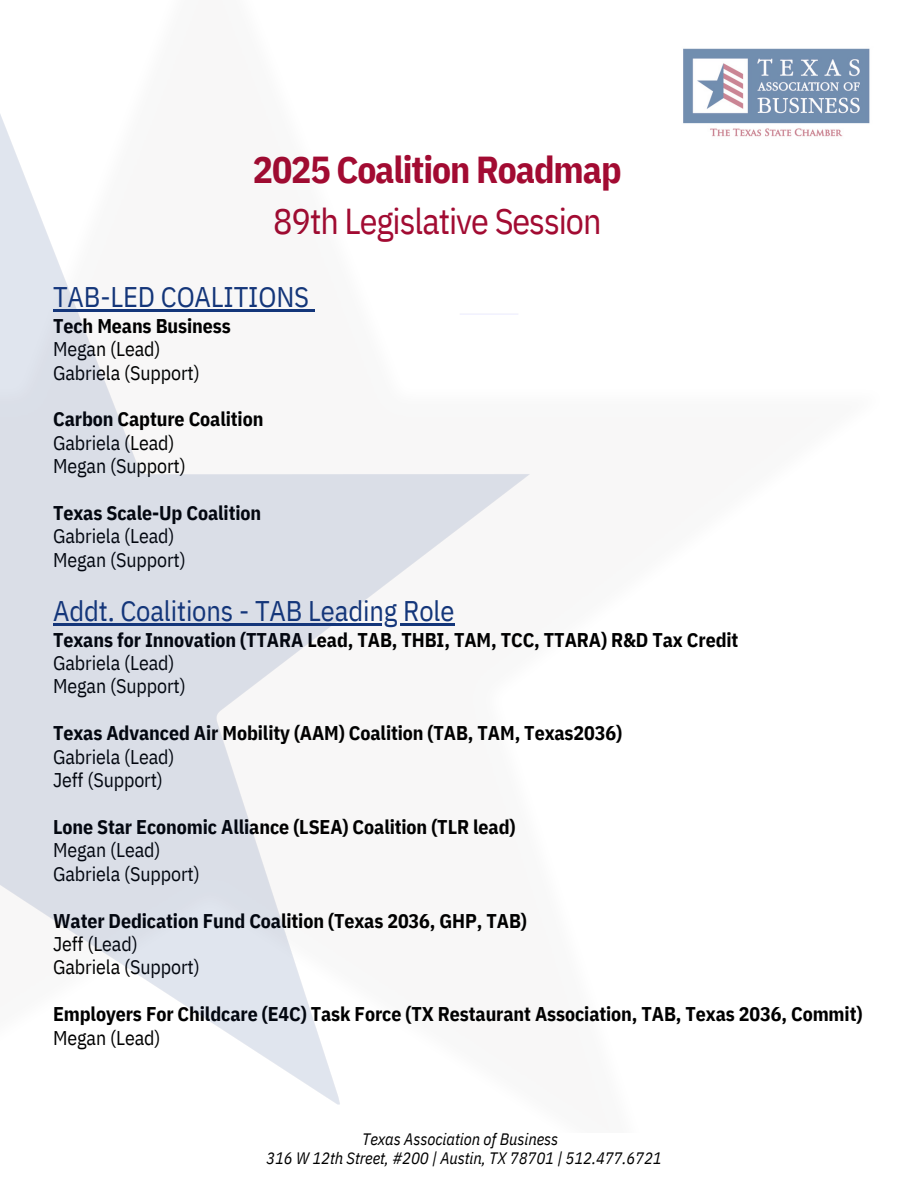
<style>
.page{position:relative;width:918px;height:1188px;background:#fff}
.page>*{position:absolute;margin:0;border:0;box-sizing:border-box;transform-origin:0 0}
.t1{font:700 37.5px "IBM Plex Sans Cond";letter-spacing:-.03em;color:#a20b32}
.t2{font:36px "IBM Plex Sans Cond";letter-spacing:-.03em;color:#a20b32}
.t3{font:28.35px "IBM Plex Sans Cond";letter-spacing:-.005em;color:#14377d}
.t4{font:700 19.8px/23.4px "IBM Plex Sans Cond";letter-spacing:-.005em;color:#000}
.t5{font:19.8px/23.4px "IBM Plex Sans Cond";letter-spacing:-.005em;color:#000}
.t6{font:italic 16.5px/19.2px "IBM Plex Sans Cond";letter-spacing:-.005em;color:#000;text-align:center}
.s1{font-weight:700}
.s2{font-weight:400}
</style>
<div class="page">
<img style="left:683px;top:48px;width:187px;height:89px">
<img style="left:0;top:114px;width:530px;height:991px">
<p class="t1" style="left:253px;top:144px;width:370px">2025 Coalition Roadmap</p>
<p class="t2" style="left:273px;top:197px;width:330px">89th Legislative Session</p>
<p class="t3" style="left:53px;top:278px;width:258px">TAB-LED COALITIONS</p>
<p class="t5" style="left:53px;top:314px;width:179px"><span class="s1">Tech Means Business<br></span>Megan (Lead)<br>Gabriela (Support)</p>
<h1 class="t5" style="left:53px;top:407px;width:212px"><span class="s1">Carbon Capture Coalition<br></span>Gabriela (Lead)<br>Megan (Support)</h1>
<h2 class="t5" style="left:53px;top:501px;width:210px"><span class="s1">Texas Scale-Up Coalition<br></span>Gabriela (Lead)<br>Megan (Support)</h2>
<h3 class="t3" style="left:53px;top:592px;width:403px">Addt. Coalitions - TAB Leading Role</h3>
<h3 class="t4" style="left:53px;top:628px;width:687px">Texans for Innovation (TTARA Lead, TAB, THBI, TAM, TCC, TTARA) R&amp;D Tax Credit<br><span class="s2">Gabriela (Lead)<br>Megan (Support)</span></h3>
<h3 class="t4" style="left:53px;top:721px;width:571px">Texas Advanced Air Mobility (AAM) Coalition (TAB, TAM, Texas2036)<br><span class="s2">Gabriela (Lead)<br>Jeff (Support)</span></h3>
<h3 class="t4" style="left:53px;top:815px;width:464px">Lone Star Economic Alliance (LSEA) Coalition (TLR lead)<br><span class="s2">Megan (Lead)<br>Gabriela (Support)</span></h3>
<h3 class="t4" style="left:53px;top:908px;width:475px">Water Dedication Fund Coalition (Texas 2036, GHP, TAB)<br><span class="s2">Jeff (Lead)<br>Gabriela (Support)</span></h3>
<h3 class="t4" style="left:53px;top:1002px;width:811px">Employers For Childcare (E4C) Task Force (TX Restaurant Association, TAB, Texas 2036, Commit)<br><span class="s2">Megan (Lead)</span></h3>
<p class="t6" style="left:266px;top:1129px;width:397px">Texas Association of Business<br>316 W 12th Street, #200 | Austin, TX 78701 | 512.477.6721</p>
</div>
